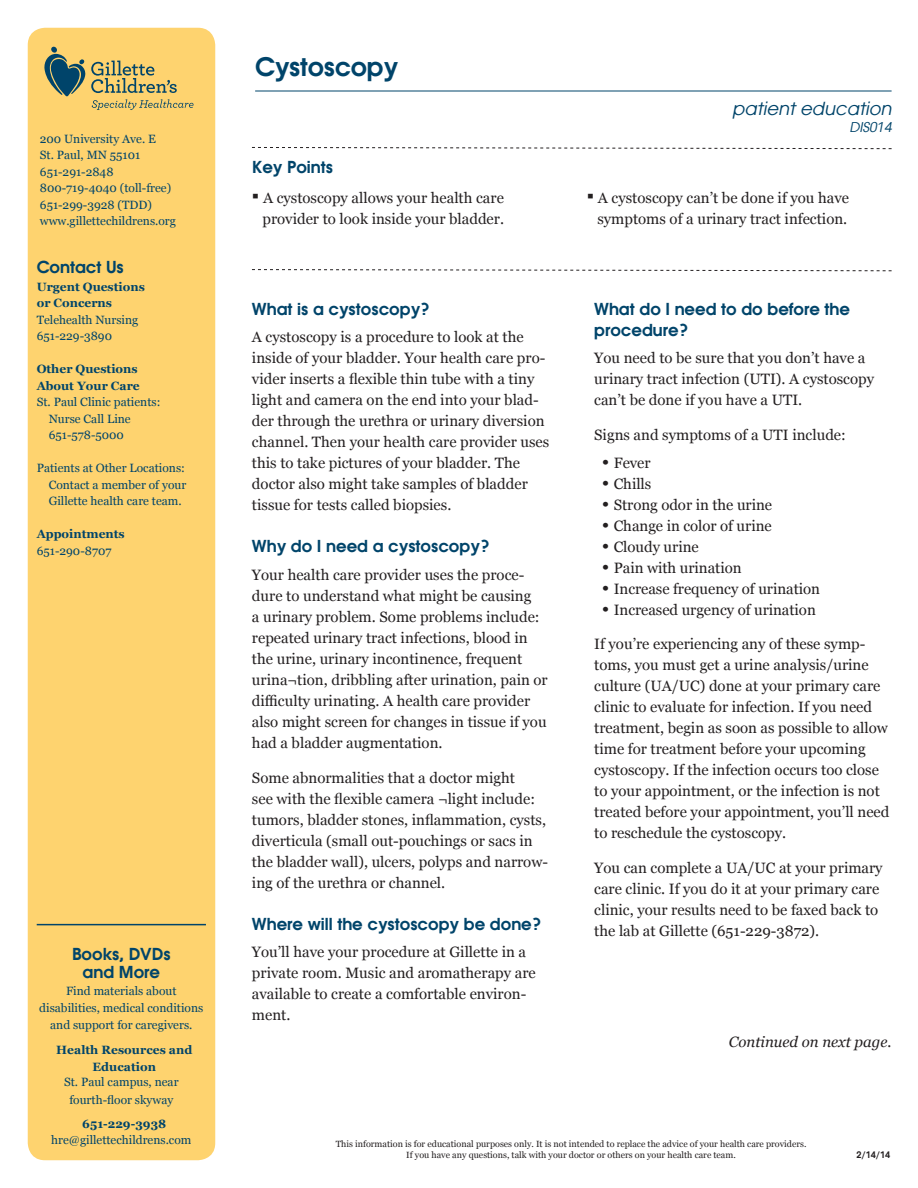
<style>
.page{position:relative;width:918px;height:1188px;background:#fff}
.page>*{position:absolute;margin:0;border:0;box-sizing:border-box;transform-origin:0 0}
.Main_Title{font:600 25.5px "Atlanta";letter-spacing:-.01em;color:#00446a}
.Patient_Ed_Subhead{font:italic 18px "Atlanta";color:#00446a}
.Body_Header{font:600 16.5px/21px "Atlanta";color:#00446a}
.Blue_Header_Title{font:600 16.5px "Atlanta";color:#00446a}
.Side_Bar_Centered_He{font:600 16.5px "Atlanta";color:#00446a}
.Keypoint_text{font:15px/21px "Georgia";color:#231f20}
.t1{font:italic 15px "Georgia";color:#231f20}
.ID_number{font:italic 13.5px "Atlanta";color:#00446a}
.Yellow_Bar__Basic_te{font:12px "Georgia";color:#00446a}
.Books_Dvds_More_body{font:12px "Georgia";color:#00446a}
.Yellow_Bar__indent_t{font:12px "Georgia";color:#00446a}
.Yellow_Bar__Bold_Tex{font:700 12px "Georgia";color:#00446a}
.Health_resources_and{font:700 12px/16.5px "Georgia";letter-spacing:.005em;color:#00446a;text-align:center}
.Bottom_Disclaimer{font:9px "Georgia";color:#231f20}
.Date{font:600 9px "Atlanta";color:#231f20}
.s1{font-size:21px}
.s2{font-size:19.5px}
</style>
<div class="page">
<div style="left:28px;top:28px;width:187px;height:1132px;background:#fed36f;border-radius:17px"></div>
<hr style="left:255px;top:91px;width:637px;height:1px;background:#00446a">
<svg style="left:44px;top:47px;width:150px;height:63px"></svg>
<hr style="left:37px;top:924px;width:169px;height:1px;background:#00446a">
<svg style="left:252px;top:147px;width:640px;height:2px"></svg>
<svg style="left:252px;top:269px;width:640px;height:3px"></svg>
<p class="Yellow_Bar__Basic_te" style="left:40px;top:130px;width:118px">200 University Ave. E</p>
<p class="Yellow_Bar__Basic_te" style="left:40px;top:146px;width:102px">St. Paul, MN 55101</p>
<p class="Yellow_Bar__Basic_te" style="left:40px;top:163px;width:75px">651-291-2848</p>
<p class="Yellow_Bar__Basic_te" style="left:40px;top:179px;width:133px">800-719-4040 (toll-free)</p>
<p class="Yellow_Bar__Basic_te" style="left:40px;top:196px;width:114px">651-299-3928 (TDD)</p>
<p class="Yellow_Bar__Basic_te" style="left:40px;top:212px;width:138px">www.gillettechildrens.org</p>
<p class="Blue_Header_Title" style="left:37px;top:255px;width:89px">Contact Us</p>
<p class="Yellow_Bar__Bold_Tex" style="left:37px;top:278px;width:110px">Urgent Questions</p>
<p class="Yellow_Bar__Bold_Tex" style="left:37px;top:294px;width:77px">or Concerns</p>
<p class="Yellow_Bar__Basic_te" style="left:37px;top:311px;width:103px">Telehealth Nursing</p>
<p class="Yellow_Bar__Basic_te" style="left:37px;top:327px;width:77px">651-229-3890</p>
<p class="Yellow_Bar__Bold_Tex" style="left:37px;top:360px;width:102px">Other Questions</p>
<p class="Yellow_Bar__Bold_Tex" style="left:37px;top:377px;width:105px">About Your Care</p>
<p class="Yellow_Bar__Basic_te" style="left:37px;top:393px;width:125px">St. Paul Clinic patients:</p>
<p class="Yellow_Bar__indent_t" style="left:49px;top:410px;width:84px">Nurse Call Line</p>
<p class="Yellow_Bar__indent_t" style="left:49px;top:426px;width:77px">651-578-5000</p>
<p class="Yellow_Bar__Basic_te" style="left:37px;top:459px;width:150px">Patients at Other Locations:</p>
<p class="Yellow_Bar__indent_t" style="left:49px;top:476px;width:139px">Contact a member of your</p>
<p class="Yellow_Bar__indent_t" style="left:49px;top:492px;width:135px">Gillette health care team.</p>
<p class="Yellow_Bar__Bold_Tex" style="left:37px;top:525px;width:90px">Appointments</p>
<p class="Yellow_Bar__Basic_te" style="left:37px;top:542px;width:76px">651-290-8707</p>
<p class="Side_Bar_Centered_He" style="left:72px;top:942px;width:100px">Books, DVDs</p>
<p class="Side_Bar_Centered_He" style="left:83px;top:960px;width:79px">and More</p>
<p class="Books_Dvds_More_body" style="left:66px;top:982px;width:112px">Find materials about</p>
<p class="Books_Dvds_More_body" style="left:39px;top:999px;width:165px">disabilities, medical conditions</p>
<p class="Books_Dvds_More_body" style="left:50px;top:1017px;width:144px">and support for caregivers.</p>
<p class="Health_resources_and" style="left:56px;top:1041px;width:138px">Health Resources and<br>Education</p>
<p class="Books_Dvds_More_body" style="left:64px;top:1074px;width:116px">St. Paul campus, near</p>
<p class="Books_Dvds_More_body" style="left:69px;top:1091px;width:105px">fourth-floor skyway</p>
<p class="Health_resources_and" style="left:82px;top:1115px;width:86px">651-229-3938</p>
<p class="Books_Dvds_More_body" style="left:51px;top:1131px;width:142px">hre@gillettechildrens.com</p>
<p class="Main_Title" style="left:255px;top:48px;width:145px">Cystoscopy</p>
<p class="Blue_Header_Title" style="left:252px;top:155px;width:82px">Key Points</p>
<p class="Patient_Ed_Subhead" style="left:732px;top:95px;width:161px">patient education</p>
<p class="ID_number" style="left:849px;top:117px;width:44px">DIS014</p>
<p class="Keypoint_text" style="left:252px;top:187px;width:254px;text-align:right"><span class="s1">▪</span> A cystoscopy allows your health care provider to look inside your bladder.</p>
<p class="Keypoint_text" style="left:587px;top:187px;width:264px;text-align:center"><span class="s1">▪</span> A cystoscopy can’t be done if you have symptoms of a urinary tract infection.</p>
<p class="Body_Header" style="left:252px;top:297px;width:179px">What is a cystoscopy?</p>
<p class="Keypoint_text" style="left:252px;top:326px;width:299px">A cystoscopy is a procedure to look at the inside of your bladder. Your health care pro&shy;vider inserts a flexible thin tube with a tiny light and camera on the end into your blad&shy;der through the urethra or urinary diversion channel. Then your health care provider uses this to take pictures of your bladder. The doctor also might take samples of bladder tissue for tests called biopsies.</p>
<p class="Body_Header" style="left:252px;top:535px;width:239px">Why do I need a cystoscopy?</p>
<p class="Keypoint_text" style="left:252px;top:564px;width:297px">Your health care provider uses the proce&shy;dure to understand what might be causing<br>a urinary problem. Some problems include: repeated urinary tract infections, blood in the urine, urinary incontinence, frequent urina¬tion, dribbling after urination, pain or difficulty urinating. A health care provider also might screen for changes in tissue if you had a bladder augmentation.</p>
<p class="Keypoint_text" style="left:252px;top:766px;width:298px">Some abnormalities that a doctor might<br>see with the flexible camera ¬light include: tumors, bladder stones, inflammation, cysts, diverticula (small out-pouchings or sacs in the bladder wall), ulcers, polyps and narrow&shy;ing of the urethra or channel.</p>
<p class="Body_Header" style="left:252px;top:912px;width:291px">Where will the cystoscopy be done?</p>
<p class="Keypoint_text" style="left:252px;top:941px;width:285px">You’ll have your procedure at Gillette in a private room. Music and aromatherapy are available to create a comfortable environ&shy;ment.</p>
<p class="Body_Header" style="left:594px;top:297px;width:257px">What do I need to do before the procedure?</p>
<p class="Keypoint_text" style="left:594px;top:347px;width:281px">You need to be sure that you don’t have a urinary tract infection (UTI). A cystoscopy can’t be done if you have a UTI.</p>
<p class="Keypoint_text" style="left:594px;top:424px;width:253px">Signs and symptoms of a UTI include:</p>
<p class="Keypoint_text" style="left:602px;top:451px;width:50px"><span class="s2">•</span> Fever</p>
<p class="Keypoint_text" style="left:602px;top:472px;width:51px"><span class="s2">•</span> Chills</p>
<p class="Keypoint_text" style="left:602px;top:493px;width:172px"><span class="s2">•</span> Strong odor in the urine</p>
<p class="Keypoint_text" style="left:602px;top:514px;width:172px"><span class="s2">•</span> Change in color of urine</p>
<p class="Keypoint_text" style="left:602px;top:535px;width:99px"><span class="s2">•</span> Cloudy urine</p>
<p class="Keypoint_text" style="left:602px;top:556px;width:141px"><span class="s2">•</span> Pain with urination</p>
<p class="Keypoint_text" style="left:602px;top:577px;width:220px"><span class="s2">•</span> Increase frequency of urination</p>
<p class="Keypoint_text" style="left:602px;top:598px;width:216px"><span class="s2">•</span> Increased urgency of urination</p>
<p class="Keypoint_text" style="left:594px;top:633px;width:297px">If you’re experiencing any of these symp&shy;toms, you must get a urine analysis/urine culture (UA/UC) done at your primary care clinic to evaluate for infection. If you need treatment, begin as soon as possible to allow time for treatment before your upcoming cystoscopy. If the infection occurs too close to your appointment, or the infection is not treated before your appointment, you’ll need to reschedule the cystoscopy.</p>
<p class="Keypoint_text" style="left:594px;top:856px;width:290px">You can complete a UA/UC at your primary care clinic. If you do it at your primary care clinic, your results need to be faxed back to the lab at Gillette (651-229-3872).</p>
<p class="t1" style="left:729px;top:1031px;width:164px">Continued on next page.</p>
<p class="Bottom_Disclaimer" style="left:336px;top:1138px;width:472px">This information is for educational purposes only. It is not intended to replace the advice of your health care providers.</p>
<p class="Bottom_Disclaimer" style="left:406px;top:1149px;width:331px">If you have any questions, talk with your doctor or others on your health care team.</p>
<p class="Date" style="left:857px;top:1148px;width:35px">2/14/14</p>
</div>
